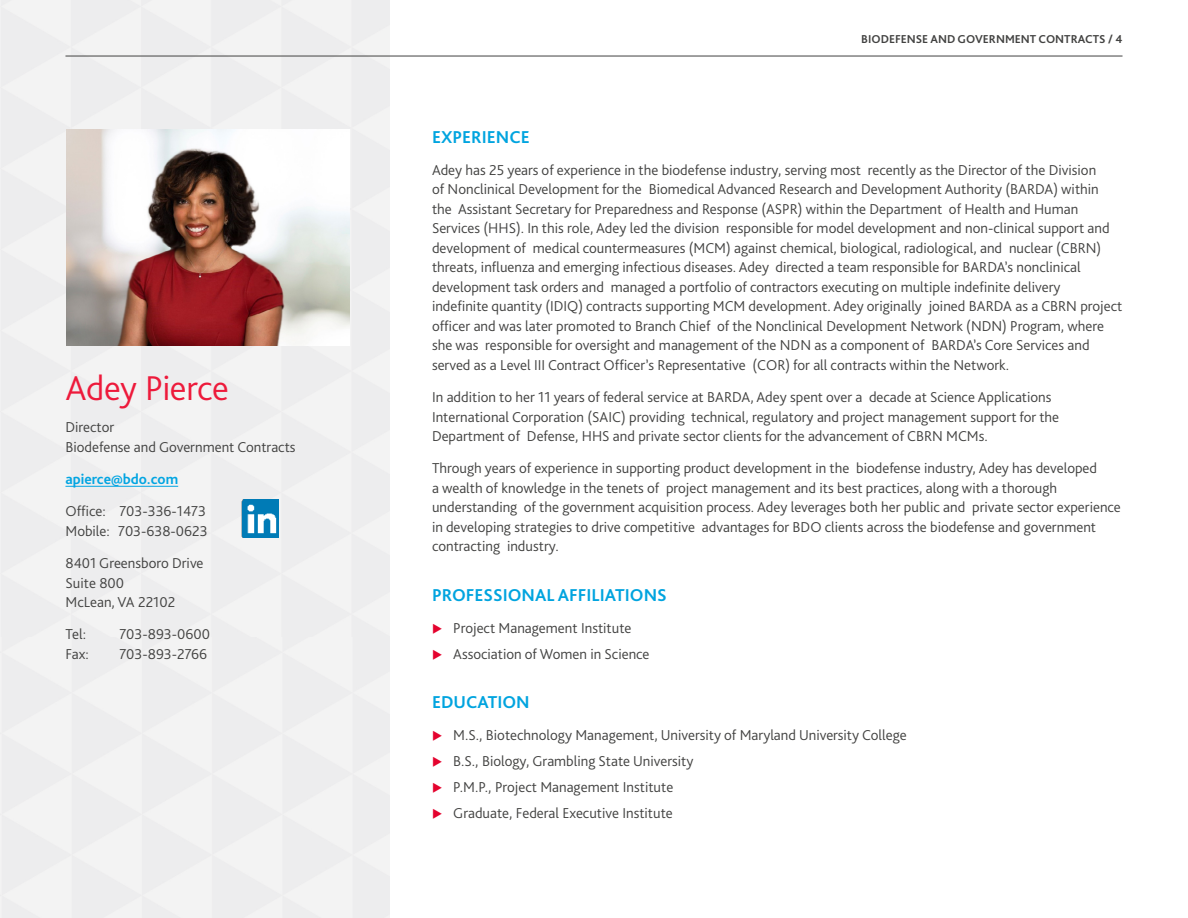
<style>
.page{position:relative;width:1188px;height:918px;background:#fff}
.page>*{position:absolute;margin:0;border:0;box-sizing:border-box;transform-origin:0 0}
.t1{font:300 36px "Bliss Pro";letter-spacing:-.015em;color:#ed1a3b}
.t2{font:700 18px "Bliss Pro";color:#00a4df}
.t3{font:300 15px/19.5px "Bliss Pro";color:#424241}
.t4{font:700 15px "Bliss Pro";color:#02a5e2}
.t5{font:700 12px "Bliss Pro";color:#424241}
</style>
<div class="page">
<div style="left:0;top:0;width:389px;height:637px;background:#ededee"></div>
<img style="left:66px;top:129px;width:283px;height:217px">
<hr style="left:65px;top:486px;width:113px;height:1px;background:#02a5e2">
<img style="left:241px;top:499px;width:38px;height:38px">
<hr style="left:65px;top:56px;width:1058px;height:1px;background:#424241">
<h1 class="t1" style="left:65px;top:366px;width:165px">Adey Pierce</h1>
<p class="t3" style="left:65px;top:417px;width:232px">Director<br>Biodefense and Government Contracts</p>
<p class="t4" style="left:65px;top:470px;width:114px">apierce@bdo.com</p>
<p class="t3" style="left:65px;top:501px;width:144px">Office: 703-336-1473<br>Mobile: 703-638-0623</p>
<p class="t3" style="left:65px;top:553px;width:140px">8401 Greensboro Drive<br>Suite 800<br>McLean, VA 22102</p>
<p class="t3" style="left:65px;top:624px;width:22px">Tel:</p>
<p class="t3" style="left:119px;top:624px;width:92px">703-893-0600</p>
<p class="t3" style="left:65px;top:644px;width:25px">Fax:</p>
<p class="t3" style="left:119px;top:644px;width:89px">703-893-2766</p>
<p class="t5" style="left:861px;top:32px;width:263px">BIODEFENSE AND GOVERNMENT CONTRACTS / 4</p>
<p class="t2" style="left:432px;top:125px;width:99px">EXPERIENCE</p>
<p class="t3" style="left:432px;top:160px;width:692px">Adey has 25 years of experience in the biodefense industry, serving most recently as the Director of the Division<br>of Nonclinical Development for the Biomedical Advanced Research and Development Authority (BARDA) within the Assistant Secretary for Preparedness and Response (ASPR) within the Department of Health and Human Services (HHS). In this role, Adey led the division responsible for model development and non-clinical support and development of medical countermeasures (MCM) against chemical, biological, radiological, and nuclear (CBRN) threats, influenza and emerging infectious diseases. Adey directed a team responsible for BARDA’s nonclinical development task orders and managed a portfolio of contractors executing on multiple indefinite delivery<br>indefinite quantity (IDIQ) contracts supporting MCM development. Adey originally joined BARDA as a CBRN project officer and was later promoted to Branch Chief of the Nonclinical Development Network (NDN) Program, where she was responsible for oversight and management of the NDN as a component of BARDA’s Core Services and served as a Level III Contract Officer’s Representative (COR) for all contracts within the Network.</p>
<p class="t3" style="left:432px;top:387px;width:629px">In addition to her 11 years of federal service at BARDA, Adey spent over a decade at Science Applications<br>International Corporation (SAIC) providing technical, regulatory and project management support for the<br>Department of Defense, HHS and private sector clients for the advancement of CBRN MCMs.</p>
<p class="t3" style="left:432px;top:458px;width:690px">Through years of experience in supporting product development in the biodefense industry, Adey has developed<br>a wealth of knowledge in the tenets of project management and its best practices, along with a thorough understanding of the government acquisition process. Adey leverages both her public and private sector experience in developing strategies to drive competitive advantages for BDO clients across the biodefense and government contracting industry.</p>
<p class="t2" style="left:432px;top:583px;width:236px">PROFESSIONAL AFFILIATIONS</p>
<p class="t3" style="left:453px;top:615px;width:198px;line-height:26px">Project Management Institute<br>Association of Women in Science</p>
<p class="t2" style="left:432px;top:691px;width:99px">EDUCATION</p>
<p class="t3" style="left:453px;top:722px;width:455px;line-height:26px">M.S., Biotechnology Management, University of Maryland University College B.S., Biology, Grambling State University<br>P.M.P., Project Management Institute<br>Graduate, Federal Executive Institute</p>
</div>
